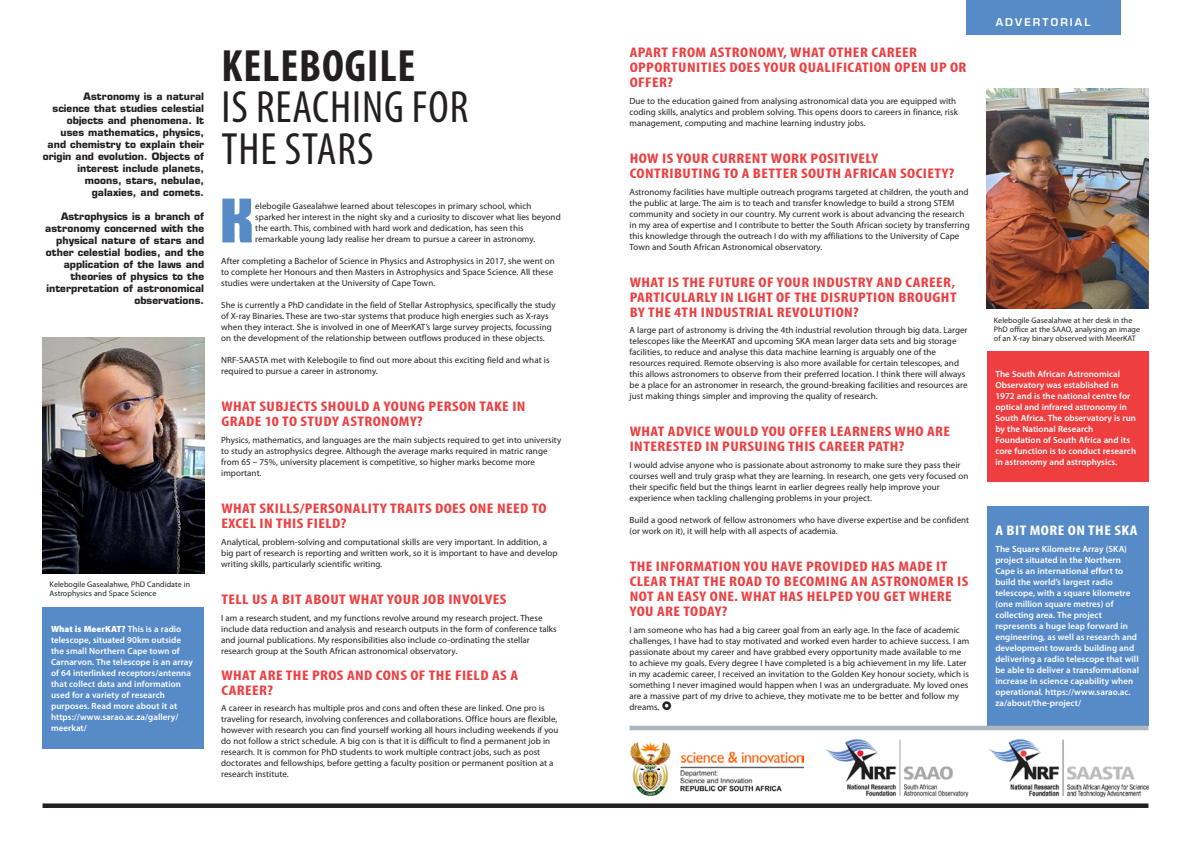
<style>
.page{position:relative;width:1191px;height:842px;background:#fff}
.page>*{position:absolute;margin:0;border:0;box-sizing:border-box;transform-origin:0 0}
.BODY_DROP{font:60.9px "Mikodacs";color:#578bc7}
.HEAD{font:condensed 45.4px/41.4px "Myriad Pro";letter-spacing:.02em;color:#231f20}
.CROSSHEAD_1{font:700 condensed 14px/15px "Myriad Pro";letter-spacing:.025em;color:#ee3e40;scale:1.2 1}
.CROSSHEAD_1-2{font:700 condensed 14px "Myriad Pro";letter-spacing:.025em;color:#fff;scale:1.2 1}
.t1{font:600 10.4px "Eurostile LT Std";letter-spacing:.2em;color:#fff}
.Q_A_bold{font:700 10px/12px "Eurostile LT Std";letter-spacing:.005em;color:#231f20;text-align:right}
.BODY_regular{font:9px/11px "Myriad Pro";letter-spacing:.005em;color:#231f20}
.BODY_regular-2{font:600 9px/11px "Myriad Pro";letter-spacing:.005em;color:#fff}
.BODY_DROP-2{font:9px/11px "Myriad Pro";letter-spacing:.005em;color:#231f20}
.BODY_regular-3{font:8px/9px "Myriad Pro";letter-spacing:.005em;color:#231f20}
.s1{font-weight:900}
.s2{font-weight:700}
</style>
<div class="page">
<div style="left:986px;top:506px;width:162px;height:220px;background:#578bc7"></div>
<div style="left:986px;top:351px;width:162px;height:131px;background:#ee3e40"></div>
<div style="left:43px;top:607px;width:161px;height:141px;background:#578bc7"></div>
<img style="left:43px;top:337px;width:161px;height:237px">
<img style="left:630px;top:742px;width:174px;height:54px">
<img style="left:988px;top:739px;width:162px;height:58px">
<img style="left:825px;top:739px;width:144px;height:58px">
<div style="left:43px;top:803px;width:1105px;height:5px;background:#231f20"></div>
<div style="left:966px;top:0;width:154px;height:34px;background:#578bc7"></div>
<hr style="left:629px;top:726px;width:519px;height:4px;background:#b0b4bd">
<img style="left:986px;top:89px;width:162px;height:219px">
<p class="Q_A_bold" style="left:43px;top:90px;width:163px">Astronomy is a natural<br>science that studies celestial objects and phenomena. It uses mathematics, physics, and chemistry to explain their origin and evolution. Objects of interest include planets, moons, stars, nebulae, galaxies, and comets.</p>
<p class="Q_A_bold" style="left:45px;top:210px;width:160px">Astrophysics is a branch of astronomy concerned with the physical nature of stars and other celestial bodies, and the application of the laws and theories of physics to the interpretation of astronomical observations.</p>
<p class="BODY_regular-3" style="left:50px;top:580px;width:142px">Kelebogile Gasealahwe, PhD Candidate in<br>Astrophysics and Space Science</p>
<p class="BODY_regular-2" style="left:51px;top:623px;width:143px"><span class="s1">What is MeerKAT?</span> This is a radio telescope, situated 90km outside the small Northern Cape town of<br>Carnarvon. The telescope is an array of 64 interlinked receptors/antenna that collect data and information used for a variety of research purposes. Read more about it at https://www.sarao.ac.za/gallery/ meerkat/</p>
<p class="HEAD" style="left:222px;top:46px;width:248px"><span class="s2">KELEBOGILE<br></span>IS REACHING FOR<br>THE STARS</p>
<p class="BODY_DROP" style="left:221px;top:183px;width:33px">K</p>
<p class="BODY_DROP-2" style="left:255px;top:201px;width:307px">elebogile Gasealahwe learned about telescopes in primary school, which sparked her interest in the night sky and a curiosity to discover what lies beyond the earth. This, combined with hard work and dedication, has seen this remarkable young lady realise her dream to pursue a career in astronomy.</p>
<p class="BODY_regular" style="left:221px;top:256px;width:335px">After completing a Bachelor of Science in Physics and Astrophysics in 2017, she went on to complete her Honours and then Masters in Astrophysics and Space Science. All these studies were undertaken at the University of Cape Town.</p>
<p class="BODY_regular" style="left:221px;top:300px;width:336px">She is currently a PhD candidate in the field of Stellar Astrophysics, specifically the study of X-ray Binaries. These are two-star systems that produce high energies such as X-rays when they interact. She is involved in one of MeerKAT’s large survey projects, focussing on the development of the relationship between outflows produced in these objects.</p>
<p class="BODY_regular" style="left:221px;top:355px;width:330px">NRF-SAASTA met with Kelebogile to find out more about this exciting field and what is required to pursue a career in astronomy.</p>
<p class="CROSSHEAD_1" style="left:221px;top:399px;width:255px">WHAT SUBJECTS SHOULD A YOUNG PERSON TAKE IN<br>GRADE 10 TO STUDY ASTRONOMY?</p>
<p class="BODY_regular" style="left:221px;top:434px;width:341px">Physics, mathematics, and languages are the main subjects required to get into university to study an astrophysics degree. Although the average marks required in matric range from 65 – 75%, university placement is competitive, so higher marks become more important.</p>
<p class="CROSSHEAD_1" style="left:221px;top:501px;width:272px">WHAT SKILLS/PERSONALITY TRAITS DOES ONE NEED TO<br>EXCEL IN THIS FIELD?</p>
<p class="BODY_regular" style="left:221px;top:536px;width:338px">Analytical, problem-solving and computational skills are very important. In addition, a big part of research is reporting and written work, so it is important to have and develop writing skills, particularly scientific writing.</p>
<p class="CROSSHEAD_1" style="left:221px;top:592px;width:239px">TELL US A BIT ABOUT WHAT YOUR JOB INVOLVES</p>
<p class="BODY_regular" style="left:221px;top:612px;width:337px">I am a research student, and my functions revolve around my research project. These include data reduction and analysis and research outputs in the form of conference talks and journal publications. My responsibilities also include co-ordinating the stellar research group at the South African astronomical observatory.</p>
<p class="CROSSHEAD_1" style="left:221px;top:667px;width:249px">WHAT ARE THE PROS AND CONS OF THE FIELD AS A<br>CAREER?</p>
<p class="BODY_regular" style="left:221px;top:702px;width:339px">A career in research has multiple pros and cons and often these are linked. One pro is traveling for research, involving conferences and collaborations. Office hours are flexible, however with research you can find yourself working all hours including weekends if you do not follow a strict schedule. A big con is that it is difficult to find a permanent job in research. It is common for PhD students to work multiple contract jobs, such as post doctorates and fellowships, before getting a faculty position or permanent position at a research institute.</p>
<p class="CROSSHEAD_1" style="left:629px;top:45px;width:282px">APART FROM ASTRONOMY, WHAT OTHER CAREER<br>OPPORTUNITIES DOES YOUR QUALIFICATION OPEN UP OR<br>OFFER?</p>
<p class="BODY_regular" style="left:629px;top:95px;width:330px">Due to the education gained from analysing astronomical data you are equipped with coding skills, analytics and problem solving. This opens doors to careers in finance, risk management, computing and machine learning industry jobs.</p>
<p class="CROSSHEAD_1" style="left:629px;top:151px;width:272px">HOW IS YOUR CURRENT WORK POSITIVELY<br>CONTRIBUTING TO A BETTER SOUTH AFRICAN SOCIETY?</p>
<p class="BODY_regular" style="left:629px;top:186px;width:342px">Astronomy facilities have multiple outreach programs targeted at children, the youth and the public at large. The aim is to teach and transfer knowledge to build a strong STEM community and society in our country. My current work is about advancing the research in my area of expertise and I contribute to better the South African society by transferring this knowledge through the outreach I do with my affiliations to the University of Cape Town and South African Astronomical observatory.</p>
<p class="CROSSHEAD_1" style="left:629px;top:275px;width:274px;text-align:justify">WHAT IS THE FUTURE OF YOUR INDUSTRY AND CAREER, PARTICULARLY IN LIGHT OF THE DISRUPTION BROUGHT BY THE 4TH INDUSTRIAL REVOLUTION?</p>
<p class="BODY_regular" style="left:629px;top:325px;width:339px">A large part of astronomy is driving the 4th industrial revolution through big data. Larger telescopes like the MeerKAT and upcoming SKA mean larger data sets and big storage facilities, to reduce and analyse this data machine learning is arguably one of the resources required. Remote observing is also more available for certain telescopes, and this allows astronomers to observe from their preferred location. I think there will always be a place for an astronomer in research, the ground-breaking facilities and resources are just making things simpler and improving the quality of research.</p>
<p class="CROSSHEAD_1" style="left:629px;top:424px;width:268px">WHAT ADVICE WOULD YOU OFFER LEARNERS WHO ARE<br>INTERESTED IN PURSUING THIS CAREER PATH?</p>
<p class="BODY_regular" style="left:629px;top:459px;width:340px">I would advise anyone who is passionate about astronomy to make sure they pass their courses well and truly grasp what they are learning. In research, one gets very focused on their specific field but the things learnt in earlier degrees really help improve your experience when tackling challenging problems in your project.</p>
<p class="BODY_regular" style="left:629px;top:514px;width:341px">Build a good network of fellow astronomers who have diverse expertise and be confident (or work on it), it will help with all aspects of academia.</p>
<p class="CROSSHEAD_1" style="left:629px;top:559px;width:284px">THE INFORMATION YOU HAVE PROVIDED HAS MADE IT CLEAR THAT THE ROAD TO BECOMING AN ASTRONOMER IS NOT AN EASY ONE. WHAT HAS HELPED YOU GET WHERE YOU ARE TODAY?</p>
<p class="BODY_regular" style="left:629px;top:624px;width:341px">I am someone who has had a big career goal from an early age. In the face of academic challenges, I have had to stay motivated and worked even harder to achieve success. I am passionate about my career and have grabbed every opportunity made available to me to achieve my goals. Every degree I have completed is a big achievement in my life. Later in my academic career, I received an invitation to the Golden Key honour society, which is something I never imagined would happen when I was an undergraduate. My loved ones are a massive part of my drive to achieve, they motivate me to be better and follow my dreams.</p>
<p class="t1" style="left:995px;top:15px;width:96px">ADVERTORIAL</p>
<p class="BODY_regular-3" style="left:994px;top:315px;width:148px">Kelebogile Gasealahwe at her desk in the<br>PhD office at the SAAO, analysing an image of an X-ray binary observed with MeerKAT</p>
<p class="BODY_regular-2" style="left:995px;top:368px;width:142px">The South African Astronomical<br>Observatory was established in<br>1972 and is the national centre for optical and infrared astronomy in<br>South Africa. The observatory is run by the National Research<br>Foundation of South Africa and its core function is to conduct research in astronomy and astrophysics.</p>
<p class="CROSSHEAD_1-2" style="left:995px;top:523px;width:120px">A BIT MORE ON THE SKA</p>
<p class="BODY_regular-2" style="left:995px;top:543px;width:145px">The Square Kilometre Array (SKA) project situated in the Northern Cape is an international effort to build the world’s largest radio telescope, with a square kilometre (one million square metres) of collecting area. The project represents a huge leap forward in engineering, as well as research and development towards building and delivering a radio telescope that will be able to deliver a transformational increase in science capability when operational. https://www.sarao.ac. za/about/the-project/</p>
</div>
